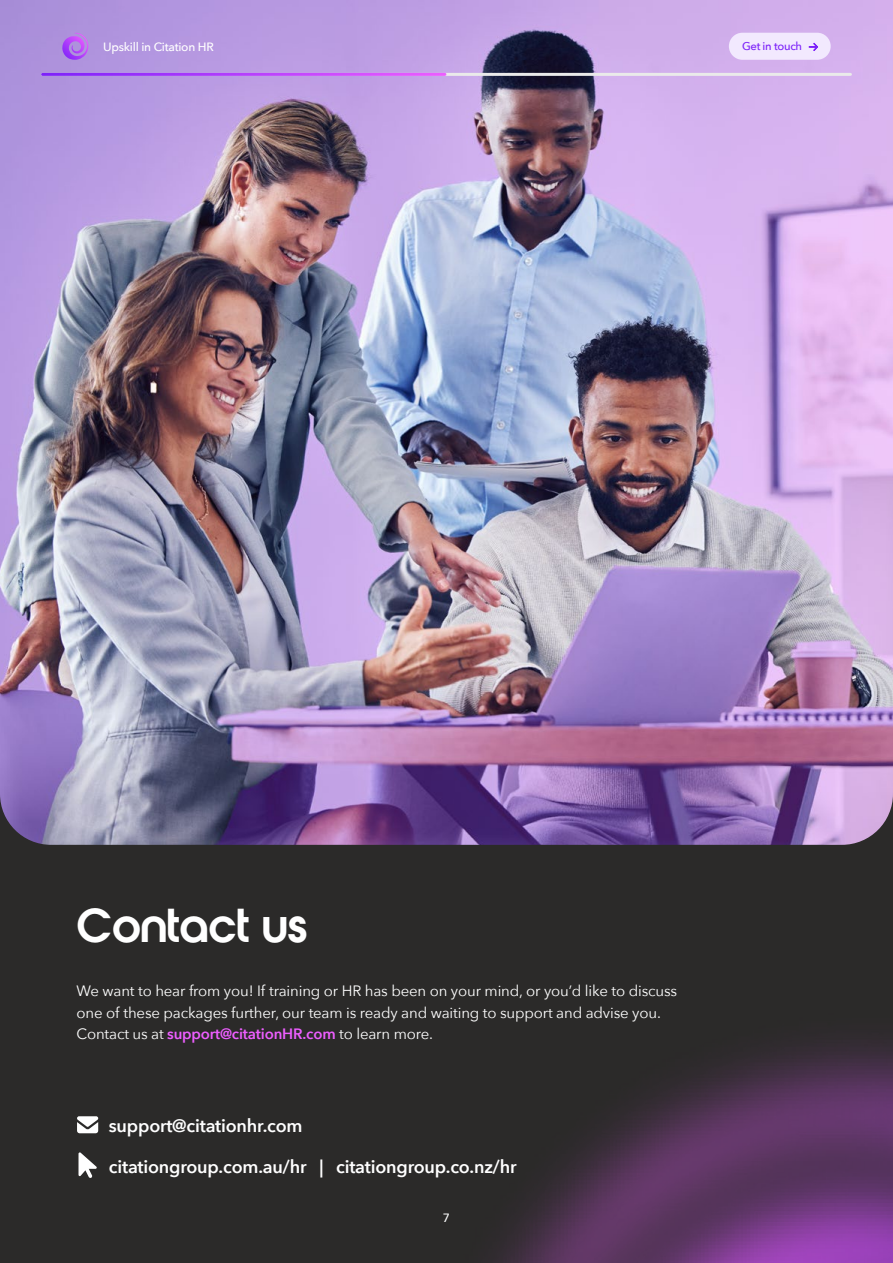
<style>
.page{position:relative;width:893px;height:1263px;background:#2b2a29}
.page>*{position:absolute;margin:0;border:0;box-sizing:border-box;transform-origin:0 0}
.t1{font:700 45px "NE Orange";color:#fff}
.t2{font:600 18px "Avenir Next";letter-spacing:-.01em;color:#fff}
.t3{font:15px/21.8px "Avenir Next";letter-spacing:-.01em;color:#fff}
.t4{font:500 12px "Avenir Next";letter-spacing:-.02em;color:#fff}
.t5{font:500 11.25px "Avenir Next";letter-spacing:-.025em;color:#7d22f9}
.s1{font-weight:600;color:#ed5eff}
</style>
<div class="page">
<img style="left:500px;top:1043px;width:393px;height:220px">
<img style="left:0;top:0;width:893px;height:845px">
<svg style="left:77px;top:1116px;width:21px;height:17px"></svg>
<svg style="left:79px;top:1152px;width:18px;height:26px"></svg>
<div style="left:729px;top:33px;width:102px;height:27px;background:#f2e9fe;border-radius:14px"></div>
<svg style="left:809px;top:43px;width:9px;height:8px"></svg>
<svg style="left:62px;top:33px;width:26px;height:27px"></svg>
<hr style="left:43px;top:73px;width:807px;height:3px;background:#eaeaea">
<hr style="left:43px;top:73px;width:402px;height:3px;background:#fff">
<p class="t4" style="left:103px;top:36px;width:112px">Upskill in Citation HR</p>
<p class="t5" style="left:742px;top:36px;width:62px">Get in touch</p>
<h1 class="t1" style="left:77px;top:898px;width:232px">Contact us</h1>
<p class="t3" style="left:77px;top:979px;width:602px">We want to hear from you! If training or HR has been on your mind, or you’d like to discuss one of these packages further, our team is ready and waiting to support and advise you.<br>Contact us at <span class="s1">support@citationHR.com</span> to learn more.</p>
<p class="t2" style="left:109px;top:1110px;width:195px">support@citationhr.com</p>
<p class="t2" style="left:109px;top:1151px;width:409px">citationgroup.com.au/hr | citationgroup.co.nz/hr</p>
<p class="t4" style="left:443px;top:1207px;width:9px">7</p>
</div>
